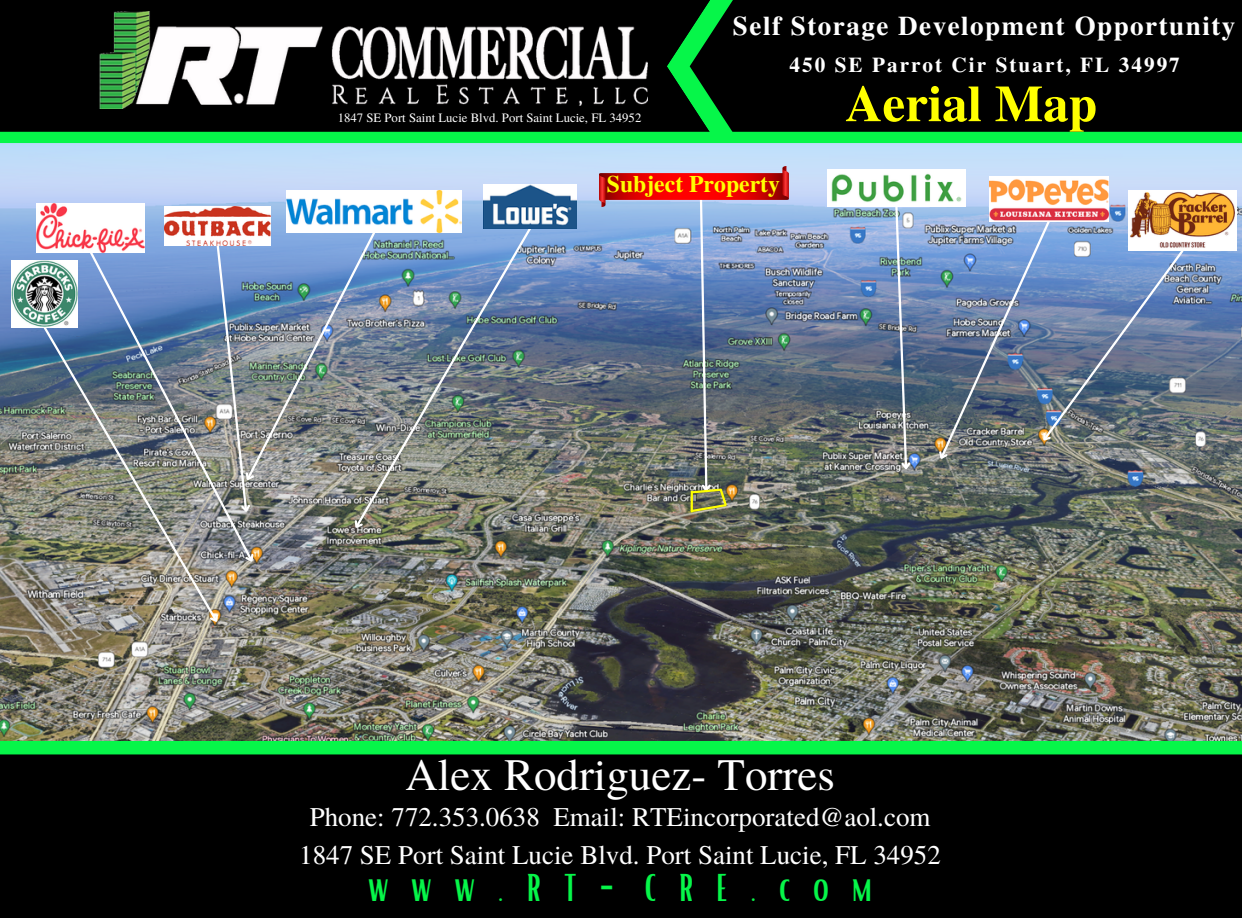
<style>
.page{position:relative;width:1242px;height:918px;background:#000}
.page>*{position:absolute;margin:0;border:0;box-sizing:border-box;transform-origin:0 0}
.t1{font:700 51.15px "Te X Gyre Termes";color:#ff0}
.t2{font:45px "Te X Gyre Termes";color:#fff}
.t3{font:37.5px "Bright";letter-spacing:.605em;color:#06f649}
.t4{font:27px "Te X Gyre Termes";color:#fff}
.t5{font:700 27px "Te X Gyre Termes";letter-spacing:.055em;color:#fff}
.t6{font:700 23.7px "Te X Gyre Termes";color:#ff0}
.t7{font:700 21.15px "Te X Gyre Termes";letter-spacing:.095em;color:#fff}
.t8{font:12.75px "Te X Gyre Termes";color:#fff}
</style>
<div class="page">
<svg style="left:710px;top:0;width:23px;height:132px"></svg>
<svg style="left:0;top:0;width:710px;height:132px"></svg>
<img style="left:85px;top:12px;width:563px;height:97px">
<img style="left:0;top:143px;width:1242px;height:598px">
<div style="left:0;top:741px;width:1242px;height:13px;background:#06f649"></div>
<div style="left:0;top:132px;width:1242px;height:11px;background:#06f649"></div>
<img style="left:599px;top:167px;width:189px;height:39px">
<img style="left:688px;top:193px;width:41px;height:321px">
<hr style="left:691px;top:491px;width:2px;height:21px;background:#ff0">
<img style="left:377px;top:225px;width:156px;height:305px">
<img style="left:934px;top:218px;width:252px;height:246px">
<img style="left:483px;top:184px;width:94px;height:44px">
<img style="left:287px;top:191px;width:174px;height:42px">
<img style="left:989px;top:177px;width:119px;height:45px">
<img style="left:1129px;top:191px;width:108px;height:60px">
<svg style="left:88px;top:249px;width:167px;height:315px;background:#6b8dc3"></svg>
<svg style="left:242px;top:551px;width:17px;height:16px"></svg>
<img style="left:37px;top:203px;width:108px;height:50px">
<img style="left:42px;top:324px;width:177px;height:300px">
<svg style="left:207px;top:611px;width:17px;height:16px"></svg>
<img style="left:12px;top:260px;width:66px;height:68px">
<img style="left:894px;top:206px;width:19px;height:266px">
<img style="left:827px;top:169px;width:139px;height:37px">
<img style="left:215px;top:230px;width:162px;height:303px">
<img style="left:165px;top:206px;width:105px;height:40px">
<p class="t5" style="left:733px;top:5px;width:504px">Self Storage Development Opportunity</p>
<p class="t8" style="left:338px;top:108px;width:305px">1847 SE Port Saint Lucie Blvd. Port Saint Lucie, FL 34952</p>
<p class="t7" style="left:789px;top:49px;width:392px">450 SE Parrot Cir Stuart, FL 34997</p>
<p class="t1" style="left:845px;top:64px;width:253px">Aerial Map</p>
<p class="t6" style="left:607px;top:166px;width:175px">Subject Property</p>
<p class="t2" style="left:405px;top:743px;width:431px">Alex Rodriguez- Torres</p>
<p class="t4" style="left:310px;top:797px;width:622px">Phone: 772.353.0638 Email: RTEincorporated@aol.com</p>
<p class="t4" style="left:299px;top:836px;width:643px">1847 SE Port Saint Lucie Blvd. Port Saint Lucie, FL 34952</p>
<p class="t3" style="left:368px;top:864px;width:505px">www.RT-CRE.com</p>
</div>
